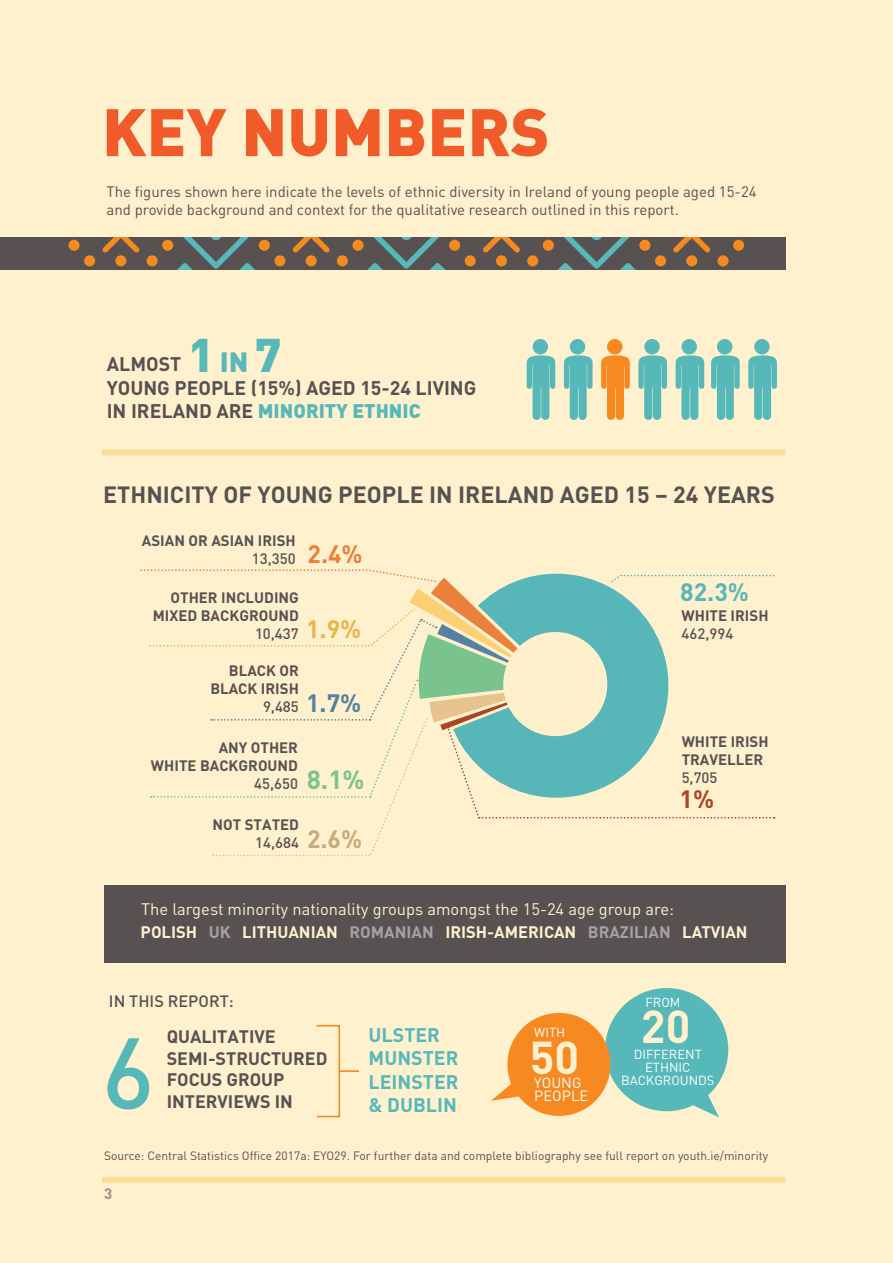
<style>
.page{position:relative;width:893px;height:1263px;background:#fff1cd}
.page>*{position:absolute;margin:0;border:0;box-sizing:border-box;transform-origin:0 0}
.t1{font:500 99.15px "DIN";color:#57b8b9}
.t2{font:900 66px "DIN";color:#f15a29}
.t3{font:900 46.65px "DIN";color:#57b8b9}
.t4{font:700 45.45px "DIN";color:#fff1cd}
.t5{font:700 25.95px "DIN";color:#79c38e}
.t6{font:700 24.9px "DIN";color:#57b6b8}
.t7{font:700 24.9px "DIN";color:#eb803b}
.t8{font:700 24.9px "DIN";color:#e5b64b}
.t9{font:700 24.9px "DIN";color:#5681a2}
.t10{font:700 24.9px "DIN";color:#c7aa7f}
.t11{font:700 24.9px "DIN";color:#aa4526}
.t12{font:700 23.25px "DIN";color:#585152}
.t13{font:700 19.5px/23.7px "DIN";color:#585152}
.t14{font:700 19.5px/23.4px "DIN";color:#57b8b9}
.t15{font:700 17.85px/21.5px "DIN";color:#585152}
.t16{font:16.5px "DIN";color:#fff1cd}
.t17{font:700 16.5px "DIN";color:#fff1cd}
.t18{font:500 16.2px "DIN";color:#585152}
.t19{font:15px/18px "DIN";color:#585152}
.t20{font:700 15px/17.9px "DIN";color:#585152;text-align:right}
.t21{font:500 15px "DIN";color:#585152}
.t22{font:700 15px "DIN";color:#979192}
.t23{font:14.55px/13px "DIN";color:#fff}
.t24{font:13.05px/13px "DIN";color:#fff;text-align:center}
.t25{font:12px "DIN";color:#585152}
.s1{font-size:27.6px}
.s2{font-weight:900;color:#57b8b9}
.s3{color:#a7a2a2}
</style>
<div class="page">
<div style="left:104px;top:885px;width:681px;height:78px;background:#585152"></div>
<div style="left:0;top:237px;width:785px;height:33px;background:#585152"></div>
<div style="left:733px;top:240px;width:11px;height:11px;background:#f6891f;border-radius:50%"></div>
<svg style="left:68px;top:240px;width:12px;height:11px"></svg>
<svg style="left:71px;top:237px;width:671px;height:33px"></svg>
<svg style="left:564px;top:355px;width:29px;height:65px"></svg>
<div style="left:570px;top:339px;width:15px;height:15px;background:#57b8b9;border-radius:50%"></div>
<svg style="left:527px;top:355px;width:28px;height:65px"></svg>
<div style="left:533px;top:339px;width:15px;height:15px;background:#57b8b9;border-radius:50%"></div>
<svg style="left:601px;top:355px;width:29px;height:65px"></svg>
<div style="left:607px;top:339px;width:15px;height:15px;background:#f6891f;border-radius:50%"></div>
<svg style="left:638px;top:355px;width:29px;height:65px"></svg>
<div style="left:644px;top:339px;width:16px;height:15px;background:#57b8b9;border-radius:50%"></div>
<svg style="left:676px;top:355px;width:28px;height:65px"></svg>
<div style="left:681px;top:339px;width:16px;height:15px;background:#57b8b9;border-radius:50%"></div>
<svg style="left:711px;top:355px;width:29px;height:65px"></svg>
<div style="left:717px;top:339px;width:15px;height:15px;background:#57b8b9;border-radius:50%"></div>
<svg style="left:748px;top:355px;width:29px;height:65px"></svg>
<div style="left:754px;top:339px;width:16px;height:15px;background:#57b8b9;border-radius:50%"></div>
<div style="left:605px;top:988px;width:123px;height:123px;background:#57b8b9;border-radius:50%"></div>
<svg style="left:682px;top:1092px;width:37px;height:25px"></svg>
<div style="left:507px;top:1013px;width:103px;height:103px;background:#f6891f;border-radius:50%"></div>
<svg style="left:491px;top:1078px;width:32px;height:23px"></svg>
<svg style="left:316px;top:1025px;width:44px;height:93px"></svg>
<div style="left:102px;top:449px;width:683px;height:6px;background:#fcdd97"></div>
<div style="left:102px;top:1177px;width:683px;height:6px;background:#fcdd97"></div>
<svg style="left:140px;top:569px;width:635px;height:288px"></svg>
<h2 class="t2" style="left:102px;top:88px;width:449px">KEY NUMBERS</h2>
<p class="t19" style="left:107px;top:182px;width:652px">The figures shown here indicate the levels of ethnic diversity in Ireland of young people aged 15-24 and provide background and context for the qualitative research outlined in this report.</p>
<h3 class="t3" style="left:188px;top:324px;width:95px">1 <span class="s1">IN</span> 7</h3>
<h3 class="t13" style="left:107px;top:351px;width:371px">ALMOST<br>YOUNG PEOPLE (15%) AGED 15-24 LIVING<br>IN IRELAND ARE <span class="s2">MINORITY ETHNIC</span></h3>
<h3 class="t12" style="left:103px;top:479px;width:673px">ETHNICITY OF YOUNG PEOPLE IN IRELAND AGED 15 – 24 YEARS</h3>
<p class="t20" style="left:142px;top:531px;width:155px">ASIAN OR ASIAN IRISH</p>
<p class="t21" style="left:252px;top:548px;width:45px">13,350</p>
<h3 class="t7" style="left:307px;top:538px;width:57px">2.4%</h3>
<p class="t20" style="left:153px;top:588px;width:148px">OTHER INCLUDING<br>MIXED BACKGROUND</p>
<p class="t21" style="left:255px;top:624px;width:45px">10,437</p>
<p class="t20" style="left:210px;top:661px;width:90px">BLACK OR<br>BLACK IRISH</p>
<p class="t21" style="left:263px;top:697px;width:37px">9,485</p>
<h3 class="t8" style="left:306px;top:613px;width:57px">1.9%</h3>
<h3 class="t9" style="left:306px;top:686px;width:57px">1.7%</h3>
<p class="t20" style="left:151px;top:738px;width:149px">ANY OTHER<br>WHITE BACKGROUND</p>
<p class="t21" style="left:254px;top:774px;width:45px">45,650</p>
<h3 class="t5" style="left:307px;top:762px;width:59px">8.1%</h3>
<p class="t20" style="left:213px;top:815px;width:88px">NOT STATED</p>
<p class="t21" style="left:255px;top:833px;width:45px">14,684</p>
<h3 class="t10" style="left:307px;top:822px;width:57px">2.6%</h3>
<h3 class="t6" style="left:680px;top:576px;width:70px">82.3%</h3>
<p class="t20" style="left:682px;top:606px;width:88px">WHITE IRISH</p>
<p class="t21" style="left:682px;top:623px;width:53px">462,994</p>
<p class="t20" style="left:682px;top:732px;width:88px;text-align:left">WHITE IRISH<br>TRAVELLER</p>
<p class="t21" style="left:682px;top:767px;width:37px">5,705</p>
<h3 class="t11" style="left:680px;top:783px;width:36px">1%</h3>
<p class="t16" style="left:141px;top:898px;width:534px">The largest minority nationality groups amongst the 15-24 age group are:</p>
<p class="t17" style="left:141px;top:921px;width:608px">POLISH <span class="s3">UK</span> LITHUANIAN <span class="s3">ROMANIAN</span> IRISH-AMERICAN <span class="s3">BRAZILIAN</span> LATVIAN</p>
<p class="t18" style="left:109px;top:990px;width:126px">IN THIS REPORT:</p>
<h1 class="t1" style="left:102px;top:1010px;width:54px">6</h1>
<p class="t15" style="left:167px;top:1025px;width:162px">QUALITATIVE<br>SEMI-STRUCTURED<br>FOCUS GROUP<br>INTERVIEWS IN</p>
<h3 class="t14" style="left:369px;top:1022px;width:91px">ULSTER<br>MUNSTER<br>LEINSTER &amp; DUBLIN</h3>
<p class="t24" style="left:534px;top:1025px;width:32px">WITH</p>
<h3 class="t4" style="left:530px;top:1028px;width:51px">50</h3>
<p class="t23" style="left:534px;top:1076px;width:55px">YOUNG<br>PEOPLE</p>
<p class="t24" style="left:645px;top:995px;width:37px">FROM</p>
<h3 class="t4" style="left:641px;top:997px;width:51px">20</h3>
<p class="t24" style="left:621px;top:1047px;width:95px">DIFFERENT<br>ETHNIC<br>BACKGROUNDS</p>
<p class="t25" style="left:104px;top:1148px;width:666px">Source: Central Statistics Office 2017a: EYO29. For further data and complete bibliography see full report on youth.ie/minority</p>
<p class="t22" style="left:104px;top:1184px;width:10px">3</p>
</div>
